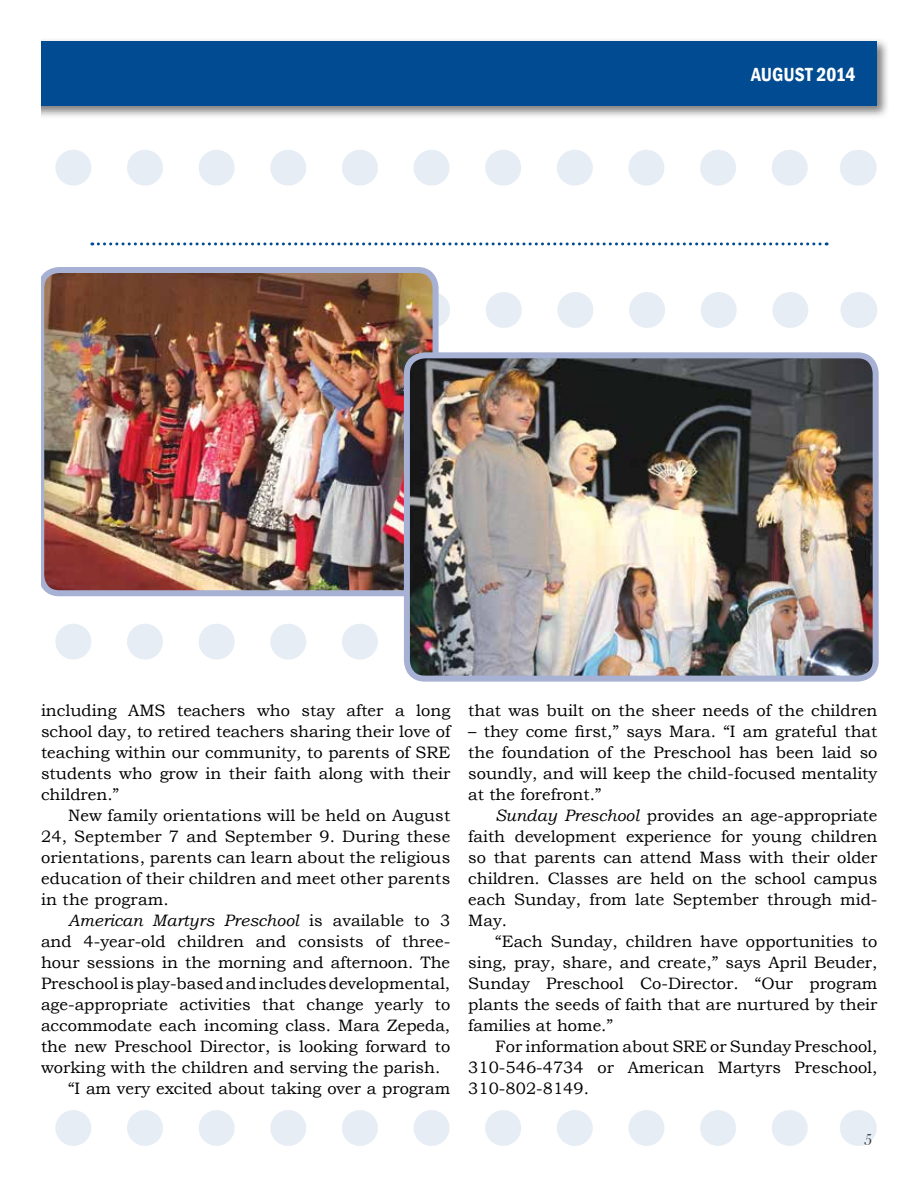
<style>
.page{position:relative;width:918px;height:1188px;background:#fff}
.page>*{position:absolute;margin:0;border:0;box-sizing:border-box;transform-origin:0 0}
.t1{font:600 condensed 19.5px "Franklin Gothic";color:#fff}
.t2{font:16.5px/21px "Bookman Old Style";color:#000;text-align:justify}
.t3{font:italic 16.5px "Bookman Old Style";color:#000}
.t4{font:16.5px "Bask Old Face";color:#3b3b3c}
.s1{font-style:normal}
.s2{font-style:italic}
</style>
<div class="page">
<div style="left:0;top:37px;width:890px;height:82px;background:#000;opacity:.51"></div>
<div style="left:0;top:41px;width:877px;height:65px;background:#004b91"></div>
<svg style="left:55px;top:150px;width:753px;height:36px"></svg>
<hr style="left:858px;top:150px;width:1px;height:36px;background:#004b91">
<svg style="left:55px;top:624px;width:323px;height:36px"></svg>
<svg style="left:439px;top:292px;width:369px;height:36px"></svg>
<hr style="left:858px;top:292px;width:1px;height:36px;background:#004b91">
<svg style="left:92px;top:242px;width:728px;height:3px"></svg>
<img style="left:45px;top:274px;width:387px;height:315px">
<div style="left:38px;top:267px;width:401px;height:329px;border:6px solid #a6b1d4;border-radius:18px"></div>
<img style="left:407px;top:355px;width:465px;height:320px">
<div style="left:404px;top:352px;width:475px;height:330px;border:6px solid #a6b1d4;border-radius:18px"></div>
<svg style="left:55px;top:1110px;width:753px;height:36px"></svg>
<hr style="left:858px;top:1110px;width:1px;height:36px;background:#004b91">
<div style="left:0;top:0;width:40px;height:1188px;background:#fff"></div>
<p class="t1" style="left:751px;top:62px;width:106px">AUGUST 2014</p>
<p class="t2" style="left:41px;top:700px;width:411px">including AMS teachers who stay after a long school day, to retired teachers sharing their love of teaching within our community, to parents of SRE students who grow in their faith along with their children.”</p>
<p class="t2" style="left:41px;top:805px;width:411px;text-indent:27px">New family orientations will be held on August 24, September 7 and September 9. During these orientations, parents can learn about the religious education of their children and meet other parents in the program.</p>
<p class="t3" style="left:68px;top:909px;width:384px">American Martyrs Preschool <span class="s1">is available to 3</span></p>
<p class="t2" style="left:41px;top:931px;width:411px">and 4-year-old children and consists of three-</p>
<p class="t2" style="left:41px;top:952px;width:411px">hour sessions in the morning and afternoon. The</p>
<p class="t2" style="left:41px;top:973px;width:411px">Preschool is play-based and includes developmental,</p>
<p class="t2" style="left:41px;top:994px;width:411px">age-appropriate activities that change yearly to</p>
<p class="t2" style="left:41px;top:1015px;width:411px">accommodate each incoming class. Mara Zepeda,</p>
<p class="t2" style="left:41px;top:1036px;width:411px">the new Preschool Director, is looking forward to</p>
<p class="t2" style="left:41px;top:1057px;width:401px">working with the children and serving the parish.</p>
<p class="t2" style="left:68px;top:1078px;width:384px">“I am very excited about taking over a program</p>
<p class="t2" style="left:468px;top:700px;width:411px">that was built on the sheer needs of the children</p>
<p class="t2" style="left:468px;top:721px;width:411px">– they come first,” says Mara. “I am grateful that the foundation of the Preschool has been laid so soundly, and will keep the child-focused mentality at the forefront.”</p>
<p class="t2" style="left:468px;top:805px;width:411px;text-indent:27px"><span class="s2">Sunday Preschool</span> provides an age-appropriate faith development experience for young children so that parents can attend Mass with their older children. Classes are held on the school campus each Sunday, from late September through mid-May.</p>
<p class="t2" style="left:468px;top:931px;width:411px;text-indent:27px">“Each Sunday, children have opportunities to sing, pray, share, and create,” says April Beuder, Sunday Preschool Co-Director. “Our program plants the seeds of faith that are nurtured by their families at home.”</p>
<p class="t2" style="left:468px;top:1036px;width:411px;text-indent:27px">For information about SRE or Sunday Preschool, 310-546-4734 or American Martyrs Preschool, 310-802-8149.</p>
<p class="t4" style="left:864px;top:1131px;width:10px">5</p>
</div>
